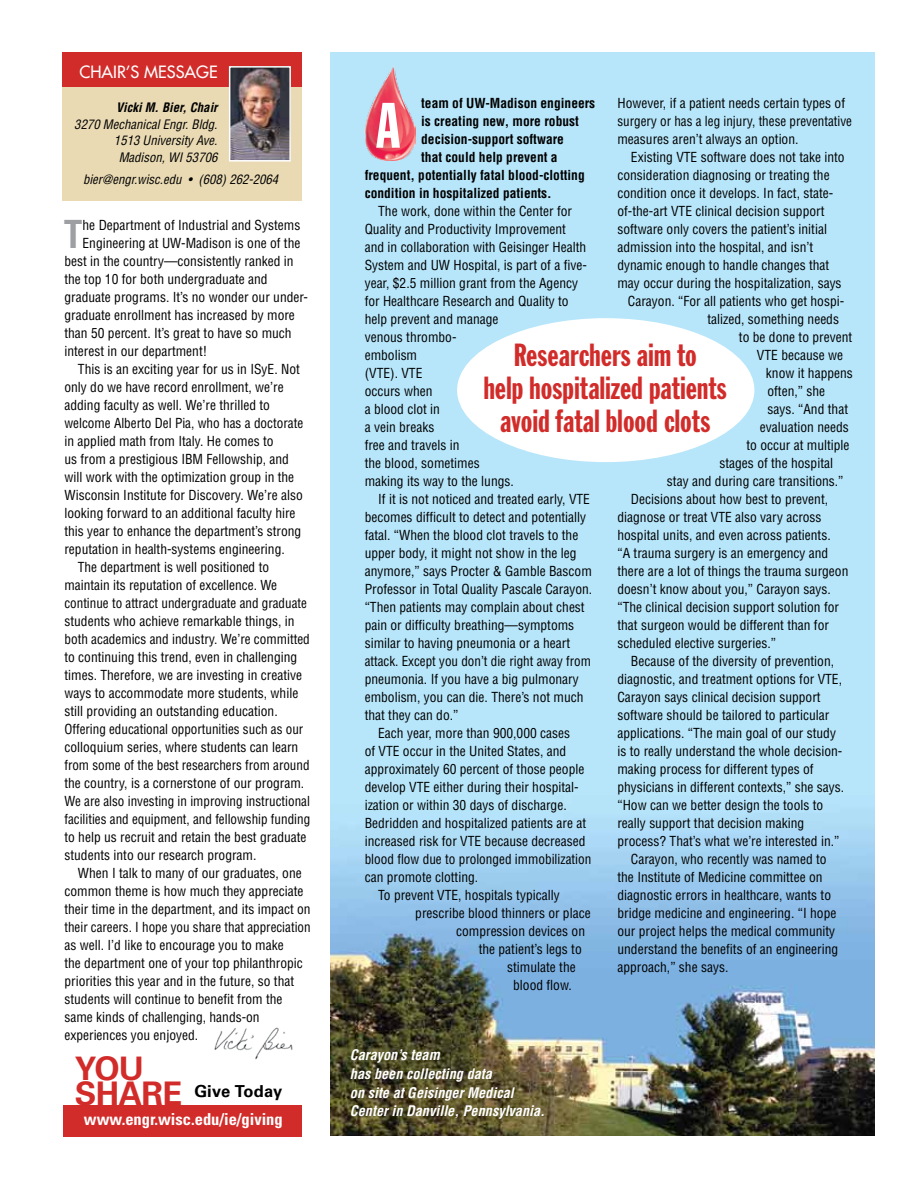
<style>
.page{position:relative;width:918px;height:1188px;background:#fff}
.page>*{position:absolute;margin:0;border:0;box-sizing:border-box;transform-origin:0 0}
.t1{font:63px "Franklin Gothic Extra Cond";color:#fff}
.Body_Text{font:700 condensed 37.5px "Helvetica";color:#9d9fa2}
.t2{font:700 32.4px "Univers LT Std";letter-spacing:-.02em;color:#d12c2a}
.t3{font:31.5px/33px "Franklin Gothic Extra Cond";letter-spacing:.005em;color:#d12c2a;text-align:center}
.Body_Text-2{font:700 condensed 16.5px "Univers LT Std";color:#fff}
.t4{font:16.5px "Futura";color:#fff}
.t5{font:700 16.5px "Univers LT Std";letter-spacing:.005em;color:#000}
.t6{font:italic 700 condensed 14.25px/18.8px "Helvetica";color:#fff}
.Body_Text-3{font:condensed 13.5px/18px "Helvetica";color:#000}
.Body_Text-4{font:700 condensed 13.5px "Helvetica";color:#000}
.Body_Text-5{font:italic condensed 12.75px "Helvetica";color:#000}
.Body_Text-6{font:italic 700 condensed 12.75px "Helvetica";color:#000}
</style>
<div class="page">
<img style="left:214px;top:1027px;width:79px;height:33px">
<div style="left:62px;top:59px;width:240px;height:142px;background:#e9dab3"></div>
<div style="left:63px;top:52px;width:239px;height:35px;background:#d12c2a"></div>
<img style="left:330px;top:52px;width:544px;height:1084px">
<img style="left:232px;top:69px;width:56px;height:90px">
<div style="left:229px;top:66px;width:62px;height:96px;border:2px solid #fff"></div>
<img style="left:364px;top:67px;width:52px;height:94px">
<div style="left:457px;top:318px;width:297px;height:144px;background:#fff;border-radius:50%"></div>
<div style="left:64px;top:1105px;width:238px;height:31px;background:#d12c2a"></div>
<p class="t4" style="left:80px;top:61px;width:140px">CHAIR’S MESSAGE</p>
<p class="Body_Text-6" style="left:116px;top:100px;width:103px">Vicki M. Bier, Chair</p>
<p class="Body_Text-5" style="left:74px;top:116px;width:145px">3270 Mechanical Engr. Bldg.</p>
<p class="Body_Text-5" style="left:114px;top:133px;width:105px">1513 University Ave.</p>
<p class="Body_Text-5" style="left:119px;top:149px;width:100px">Madison, WI 53706</p>
<p class="Body_Text-5" style="left:83px;top:172px;width:197px">bier@engr.wisc.edu • (608) 262-2064</p>
<p class="Body_Text" style="left:64px;top:212px;width:20px">T</p>
<p class="Body_Text-3" style="left:83px;top:216px;width:219px">he Department of Industrial and Systems</p>
<p class="Body_Text-3" style="left:83px;top:234px;width:219px">Engineering at UW-Madison is one of the</p>
<p class="Body_Text-3" style="left:64px;top:252px;width:231px">best in the country—consistently ranked in</p>
<p class="Body_Text-3" style="left:64px;top:270px;width:205px">the top 10 for both undergraduate and</p>
<p class="Body_Text-3" style="left:64px;top:288px;width:245px">graduate programs. It’s no wonder our under-</p>
<p class="Body_Text-3" style="left:64px;top:306px;width:232px">graduate enrollment has increased by more</p>
<p class="Body_Text-3" style="left:64px;top:324px;width:229px">than 50 percent. It’s great to have so much</p>
<p class="Body_Text-3" style="left:64px;top:342px;width:144px">interest in our department!</p>
<p class="Body_Text-3" style="left:64px;top:360px;width:240px;text-indent:14px">This is an exciting year for us in ISyE. Not only do we have record enrollment, we’re adding faculty as well. We’re thrilled to welcome Alberto Del Pia, who has a doctorate in applied math from Italy. He comes to<br>us from a prestigious IBM Fellowship, and will work with the optimization group in the Wisconsin Institute for Discovery. We’re also looking forward to an additional faculty hire this year to enhance the department’s strong reputation in health-systems engineering.</p>
<p class="Body_Text-3" style="left:64px;top:558px;width:247px;text-indent:14px">The department is well positioned to maintain its reputation of excellence. We continue to attract undergraduate and graduate students who achieve remarkable things, in both academics and industry. We’re committed to continuing this trend, even in challenging times. Therefore, we are investing in creative ways to accommodate more students, while still providing an outstanding education.<br>Offering educational opportunities such as our colloquium series, where students can learn from some of the best researchers from around the country, is a cornerstone of our program.<br>We are also investing in improving instructional facilities and equipment, and fellowship funding to help us recruit and retain the best graduate students into our research program.</p>
<p class="Body_Text-3" style="left:64px;top:864px;width:248px;text-indent:14px">When I talk to many of our graduates, one common theme is how much they appreciate their time in the department, and its impact on their careers. I hope you share that appreciation as well. I’d like to encourage you to make<br>the department one of your top philanthropic priorities this year and in the future, so that students will continue to benefit from the same kinds of challenging, hands-on experiences you enjoyed.</p>
<p class="t2" style="left:75px;top:1049px;width:71px">YOU</p>
<p class="Body_Text-2" style="left:84px;top:1109px;width:200px">www.engr.wisc.edu/ie/giving</p>
<p class="t2" style="left:75px;top:1075px;width:109px">SHARE</p>
<p class="t5" style="left:194px;top:1082px;width:89px">Give Today</p>
<p class="Body_Text-4" style="left:421px;top:95px;width:176px">team of UW-Madison engineers</p>
<p class="Body_Text-4" style="left:421px;top:113px;width:159px">is creating new, more robust</p>
<p class="Body_Text-4" style="left:421px;top:131px;width:144px">decision-support software</p>
<p class="Body_Text-4" style="left:421px;top:149px;width:138px">that could help prevent a</p>
<p class="Body_Text-4" style="left:365px;top:167px;width:222px">frequent, potentially fatal blood-clotting</p>
<p class="Body_Text-4" style="left:365px;top:185px;width:189px">condition in hospitalized patients.</p>
<p class="Body_Text-3" style="left:365px;top:202px;width:224px;text-indent:14px">The work, done within the Center for<br>Quality and Productivity Improvement and in collaboration with Geisinger Health<br>System and UW Hospital, is part of a five&shy;year, $2.5 million grant from the Agency for Healthcare Research and Quality to help prevent and manage<br>venous thrombo-<br>embolism<br>(VTE). VTE<br>occurs when<br>a blood clot in<br>a vein breaks<br>free and travels in<br>the blood, sometimes<br>making its way to the lungs.</p>
<p class="Body_Text-3" style="left:365px;top:490px;width:229px;text-indent:14px">If it is not noticed and treated early, VTE becomes difficult to detect and potentially fatal. “When the blood clot travels to the upper body, it might not show in the leg anymore,” says Procter &amp; Gamble Bascom Professor in Total Quality Pascale Carayon. “Then patients may complain about chest pain or difficulty breathing—symptoms similar to having pneumonia or a heart attack. Except you don’t die right away from pneumonia. If you have a big pulmonary embolism, you can die. There’s not much that they can do.”</p>
<p class="Body_Text-3" style="left:365px;top:724px;width:228px;text-indent:14px">Each year, more than 900,000 cases<br>of VTE occur in the United States, and approximately 60 percent of those people develop VTE either during their hospital&shy;ization or within 30 days of discharge.<br>Bedridden and hospitalized patients are at increased risk for VTE because decreased blood flow due to prolonged immobilization can promote clotting.</p>
<p class="Body_Text-3" style="left:378px;top:886px;width:183px">To prevent VTE, hospitals typically</p>
<p class="Body_Text-3" style="left:415px;top:904px;width:177px">prescribe blood thinners or place</p>
<p class="Body_Text-3" style="left:456px;top:922px;width:130px">compression devices on</p>
<p class="Body_Text-3" style="left:479px;top:940px;width:105px">the patient’s legs to</p>
<p class="Body_Text-3" style="left:507px;top:958px;width:70px">stimulate the</p>
<p class="Body_Text-3" style="left:513px;top:976px;width:60px">blood flow.</p>
<p class="Body_Text-3" style="left:617px;top:94px;width:236px">However, if a patient needs certain types of surgery or has a leg injury, these preventative measures aren’t always an option.</p>
<p class="Body_Text-3" style="left:631px;top:148px;width:215px">Existing VTE software does not take into</p>
<p class="Body_Text-3" style="left:617px;top:166px;width:214px">consideration diagnosing or treating the</p>
<p class="Body_Text-3" style="left:617px;top:184px;width:217px">condition once it develops. In fact, state-</p>
<p class="Body_Text-3" style="left:617px;top:202px;width:208px">of-the-art VTE clinical decision support</p>
<p class="Body_Text-3" style="left:617px;top:220px;width:211px">software only covers the patient’s initial</p>
<p class="Body_Text-3" style="left:617px;top:238px;width:197px">admission into the hospital, and isn’t</p>
<p class="Body_Text-3" style="left:617px;top:256px;width:213px">dynamic enough to handle changes that</p>
<p class="Body_Text-3" style="left:617px;top:274px;width:226px">may occur during the hospitalization, says</p>
<p class="Body_Text-3" style="left:628px;top:292px;width:218px">Carayon. “For all patients who get hospi-</p>
<p class="Body_Text-3" style="left:707px;top:310px;width:133px">talized, something needs</p>
<p class="Body_Text-3" style="left:739px;top:328px;width:115px">to be done to prevent</p>
<p class="Body_Text-3" style="left:757px;top:346px;width:88px">VTE because we</p>
<p class="Body_Text-3" style="left:766px;top:364px;width:88px">know it happens</p>
<p class="Body_Text-3" style="left:767px;top:382px;width:59px">often,” she</p>
<p class="Body_Text-3" style="left:767px;top:400px;width:82px">says. “And that</p>
<p class="Body_Text-3" style="left:760px;top:418px;width:90px">evaluation needs</p>
<p class="Body_Text-3" style="left:746px;top:436px;width:105px">to occur at multiple</p>
<p class="Body_Text-3" style="left:719px;top:454px;width:115px">stages of the hospital</p>
<p class="Body_Text-3" style="left:667px;top:472px;width:178px">stay and during care transitions.”</p>
<p class="Body_Text-3" style="left:617px;top:490px;width:232px;text-indent:14px">Decisions about how best to prevent, diagnose or treat VTE also vary across hospital units, and even across patients.<br>“A trauma surgery is an emergency and there are a lot of things the trauma surgeon doesn’t know about you,” Carayon says. “The clinical decision support solution for that surgeon would be different than for scheduled elective surgeries.”</p>
<p class="Body_Text-3" style="left:617px;top:652px;width:228px;text-indent:14px">Because of the diversity of prevention, diagnostic, and treatment options for VTE, Carayon says clinical decision support software should be tailored to particular applications. “The main goal of our study is to really understand the whole decision&shy;making process for different types of physicians in different contexts,” she says. “How can we better design the tools to really support that decision making process? That’s what we’re interested in.”</p>
<p class="Body_Text-3" style="left:617px;top:850px;width:222px;text-indent:14px">Carayon, who recently was named to the Institute of Medicine committee on diagnostic errors in healthcare, wants to bridge medicine and engineering. “I hope our project helps the medical community understand the benefits of an engineering approach,” she says.</p>
<p class="t1" style="left:376px;top:92px;width:26px">A</p>
<p class="t3" style="left:484px;top:339px;width:245px">Researchers aim to<br>help hospitalized patients avoid fatal blood clots</p>
<p class="t6" style="left:350px;top:1046px;width:197px">Carayon’s team<br>has been collecting data<br>on site at Geisinger Medical<br>Center in Danville, Pennsylvania.</p>
</div>
